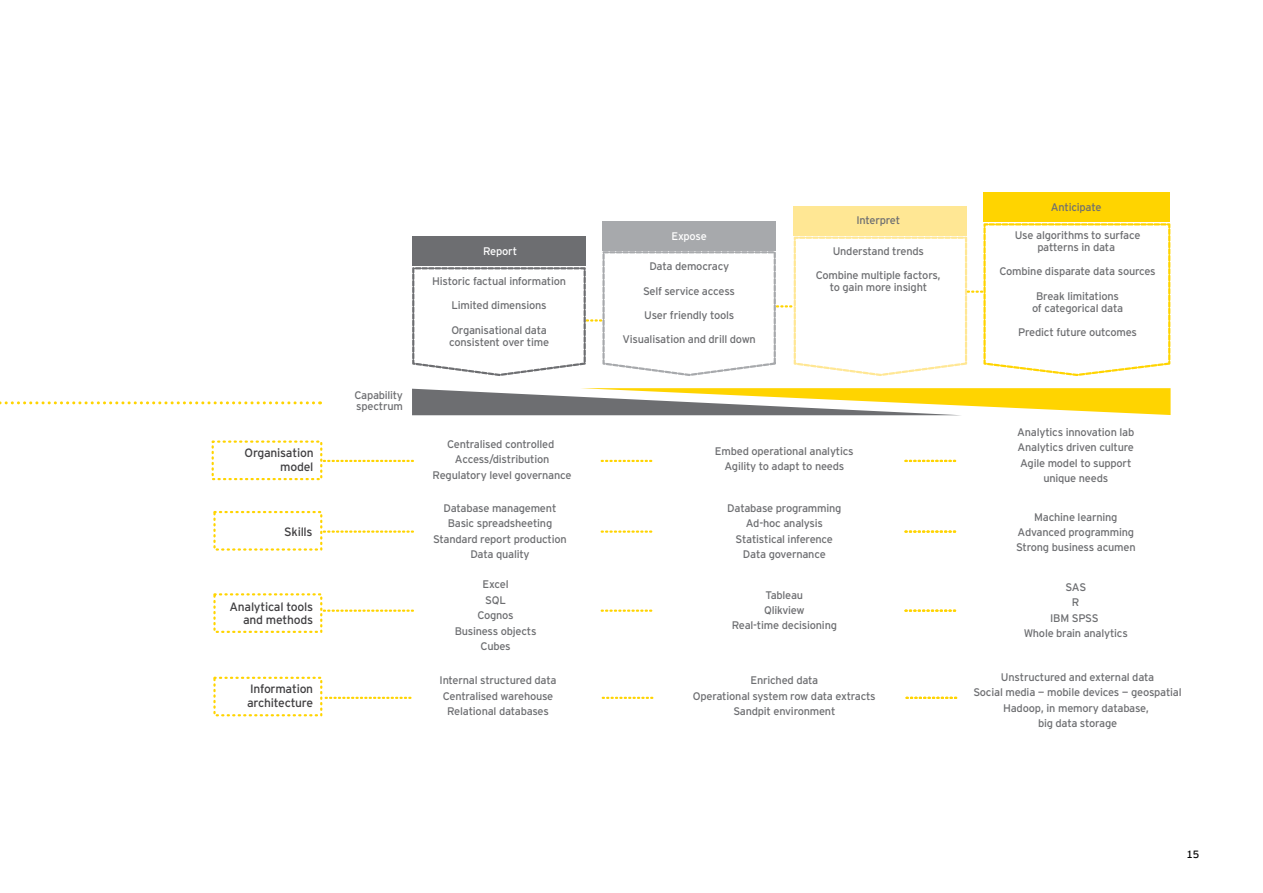
<style>
.page{position:relative;width:1263px;height:893px;background:#fff}
.page>*{position:absolute;margin:0;border:0;box-sizing:border-box;transform-origin:0 0}
.t1{font:12.15px/13.2px "EY Interstate";letter-spacing:-.02em;color:#414042;text-align:right}
.t2{font:10.95px/15.5px "EY Interstate";letter-spacing:-.02em;color:#6d6e71;text-align:center}
.t3{font:10.95px "EY Interstate";letter-spacing:-.02em;color:#fff}
.t4{font:10.5px "EY Interstate";color:#000}
</style>
<div class="page">
<svg style="left:0;top:401px;width:314px;height:3px"></svg>
<svg style="left:412px;top:388px;width:758px;height:27px"></svg>
<div style="left:983px;top:192px;width:187px;height:29px;background:#ffd400"></div>
<div style="left:602px;top:221px;width:174px;height:30px;background:#a7a9ac"></div>
<div style="left:793px;top:207px;width:174px;height:29px;background:#ffe794"></div>
<svg style="left:412px;top:223px;width:758px;height:153px"></svg>
<svg style="left:601px;top:460px;width:51px;height:2px"></svg>
<svg style="left:601px;top:530px;width:51px;height:3px"></svg>
<svg style="left:601px;top:610px;width:51px;height:2px"></svg>
<svg style="left:602px;top:697px;width:51px;height:2px"></svg>
<svg style="left:904px;top:460px;width:52px;height:2px"></svg>
<svg style="left:904px;top:530px;width:52px;height:3px"></svg>
<svg style="left:904px;top:610px;width:52px;height:2px"></svg>
<svg style="left:905px;top:697px;width:52px;height:2px"></svg>
<svg style="left:212px;top:440px;width:202px;height:40px"></svg>
<svg style="left:213px;top:511px;width:201px;height:40px"></svg>
<svg style="left:213px;top:593px;width:201px;height:40px"></svg>
<svg style="left:213px;top:677px;width:199px;height:39px"></svg>
<p class="t1" style="left:245px;top:446px;width:70px">Organisation model</p>
<p class="t1" style="left:284px;top:525px;width:30px">Skills</p>
<p class="t1" style="left:230px;top:599px;width:85px">Analytical tools and methods</p>
<p class="t1" style="left:247px;top:682px;width:67px;text-align:left">Information architecture</p>
<p class="t2" style="left:354px;top:389px;width:50px;line-height:10.9px;text-align:left">Capability spectrum</p>
<p class="t3" style="left:483px;top:243px;width:36px">Report</p>
<p class="t2" style="left:432px;top:273px;width:135px">Historic factual information</p>
<p class="t2" style="left:452px;top:297px;width:97px">Limited dimensions</p>
<p class="t2" style="left:449px;top:323px;width:102px;line-height:12.1px;text-align:left">Organisational data consistent over time</p>
<p class="t3" style="left:671px;top:228px;width:37px">Expose</p>
<p class="t2" style="left:649px;top:258px;width:81px">Data democracy</p>
<p class="t2" style="left:643px;top:282px;width:93px">Self service access</p>
<p class="t2" style="left:644px;top:306px;width:92px">User friendly tools</p>
<p class="t2" style="left:623px;top:331px;width:135px">Visualisation and drill down</p>
<p class="t2" style="left:856px;top:212px;width:45px">Interpret</p>
<p class="t2" style="left:833px;top:243px;width:93px">Understand trends</p>
<p class="t2" style="left:816px;top:268px;width:127px;line-height:12.1px">Combine multiple factors, to gain more insight</p>
<p class="t2" style="left:433px;top:435px;width:140px">Centralised controlled<br>Access/distribution<br>Regulatory level governance</p>
<p class="t2" style="left:715px;top:443px;width:140px">Embed operational analytics<br>Agility to adapt to needs</p>
<p class="t2" style="left:1051px;top:199px;width:52px">Anticipate</p>
<p class="t2" style="left:1015px;top:228px;width:127px;line-height:12.1px">Use algorithms to surface patterns in data</p>
<p class="t2" style="left:999px;top:263px;width:158px">Combine disparate data sources</p>
<p class="t2" style="left:1032px;top:289px;width:93px;line-height:12.1px">Break limitations of categorical data</p>
<p class="t2" style="left:1018px;top:324px;width:120px">Predict future outcomes</p>
<p class="t2" style="left:1017px;top:424px;width:118px">Analytics innovation lab<br>Analytics driven culture<br>Agile model to support unique needs</p>
<p class="t2" style="left:433px;top:499px;width:135px">Database management<br>Basic spreadsheeting<br>Standard report production<br>Data quality</p>
<p class="t2" style="left:727px;top:499px;width:116px">Database programming<br>Ad-hoc analysis<br>Statistical inference<br>Data governance</p>
<p class="t2" style="left:1016px;top:508px;width:121px">Machine learning<br>Advanced programming<br>Strong business acumen</p>
<p class="t2" style="left:455px;top:576px;width:83px">Excel<br>SQL<br>Cognos<br>Business objects<br>Cubes</p>
<p class="t2" style="left:732px;top:586px;width:107px">Tableau<br>Qlikview<br>Real-time decisioning</p>
<p class="t2" style="left:1024px;top:579px;width:106px">SAS<br>R<br>IBM SPSS<br>Whole brain analytics</p>
<p class="t2" style="left:440px;top:672px;width:118px">Internal structured data<br>Centralised warehouse<br>Relational databases</p>
<p class="t2" style="left:693px;top:672px;width:184px">Enriched data<br>Operational system row data extracts<br>Sandpit environment</p>
<p class="t2" style="left:973px;top:669px;width:210px">Unstructured and external data<br>Social media − mobile devices − geospatial<br>Hadoop, in memory database,<br>big data storage</p>
<p class="t4" style="left:1186px;top:847px;width:14px">15</p>
</div>
